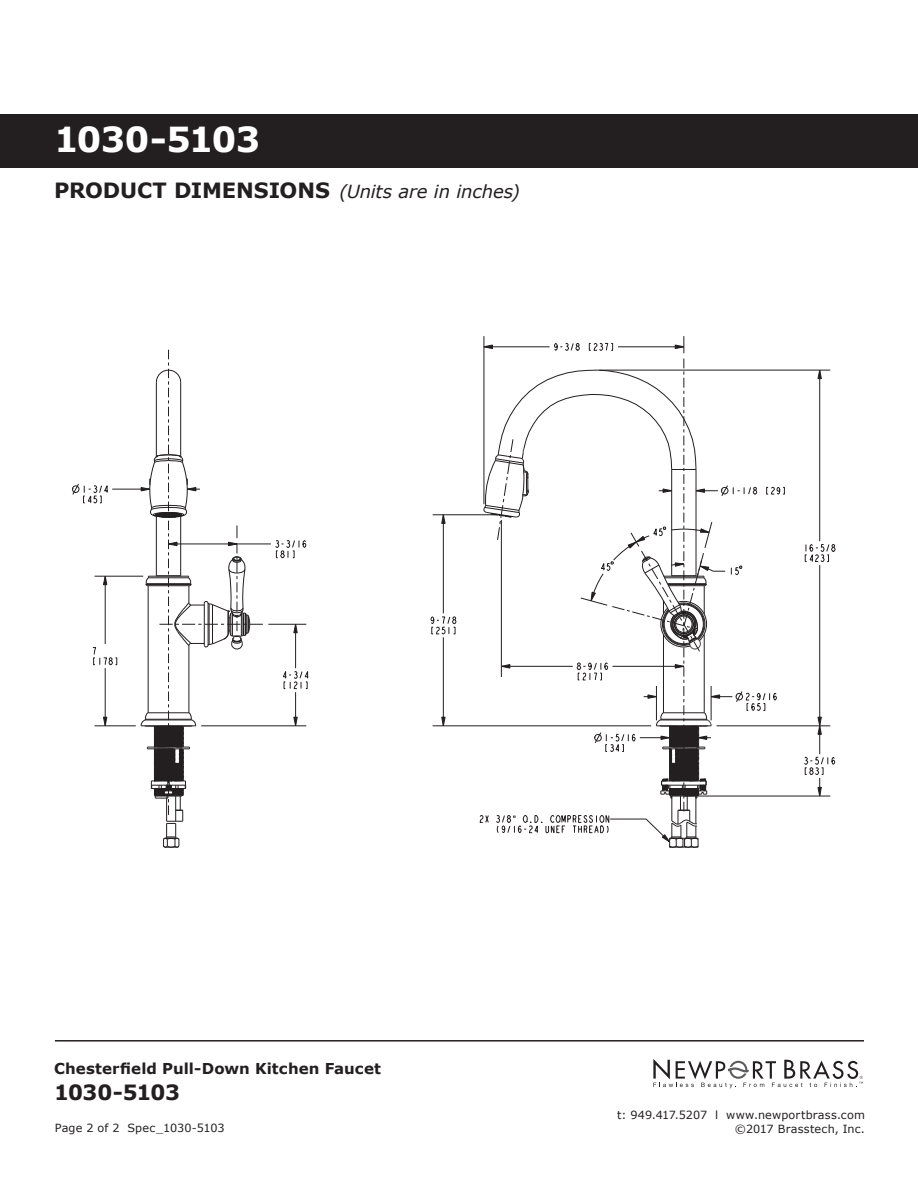
<style>
.page{position:relative;width:918px;height:1188px;background:#fff}
.page>*{position:absolute;margin:0;border:0;box-sizing:border-box;transform-origin:0 0}
.t1{font:700 34.5px "Verdana";letter-spacing:-.03em;color:#fff}
.t2{font:700 21px "Verdana";letter-spacing:-.03em;color:#231f20}
.t3{font:italic 18px "Verdana";letter-spacing:-.01em;color:#231f20}
.t4{font:700 15px "Verdana";letter-spacing:.01em;color:#231f20}
.t5{font:11.25px "Verdana";letter-spacing:.015em;color:#231f20}
.s1{font-weight:700;font-style:normal;font-size:21px}
</style>
<div class="page">
<svg style="left:653px;top:1059px;width:210px;height:29px"></svg>
<hr style="left:55px;top:1040px;width:809px;height:2px;background:#231f20">
<div style="left:0;top:114px;width:918px;height:54px;background:#231f20"></div>
<svg style="left:275px;top:540px;width:32px;height:19px"></svg>
<svg style="left:92px;top:647px;width:25px;height:19px"></svg>
<svg style="left:103px;top:577px;width:4px;height:8px"></svg>
<svg style="left:103px;top:717px;width:4px;height:9px"></svg>
<svg style="left:282px;top:668px;width:27px;height:21px"></svg>
<svg style="left:293px;top:625px;width:5px;height:8px"></svg>
<svg style="left:293px;top:717px;width:5px;height:9px"></svg>
<svg style="left:805px;top:544px;width:31px;height:18px"></svg>
<svg style="left:817px;top:371px;width:5px;height:8px"></svg>
<svg style="left:817px;top:717px;width:5px;height:18px"></svg>
<svg style="left:72px;top:483px;width:36px;height:21px"></svg>
<svg style="left:554px;top:342px;width:26px;height:9px"></svg>
<svg style="left:589px;top:343px;width:24px;height:8px"></svg>
<svg style="left:483px;top:345px;width:10px;height:4px"></svg>
<svg style="left:430px;top:616px;width:27px;height:19px"></svg>
<svg style="left:441px;top:717px;width:5px;height:9px"></svg>
<svg style="left:441px;top:514px;width:5px;height:10px"></svg>
<hr style="left:95px;top:726px;width:41px;height:1px;background:#231f20">
<hr style="left:201px;top:726px;width:105px;height:1px;background:#231f20">
<hr style="left:105px;top:576px;width:1px;height:68px;background:#231f20">
<hr style="left:105px;top:668px;width:1px;height:58px;background:#231f20">
<hr style="left:268px;top:624px;width:38px;height:1px;background:#231f20">
<hr style="left:95px;top:576px;width:48px;height:1px;background:#231f20">
<hr style="left:169px;top:544px;width:102px;height:1px;background:#231f20">
<hr style="left:112px;top:489px;width:38px;height:1px;background:#231f20">
<hr style="left:295px;top:624px;width:1px;height:44px;background:#231f20">
<hr style="left:295px;top:692px;width:1px;height:34px;background:#231f20">
<hr style="left:698px;top:796px;width:132px;height:1px;background:#231f20">
<hr style="left:433px;top:726px;width:218px;height:1px;background:#231f20">
<hr style="left:717px;top:726px;width:113px;height:1px;background:#231f20">
<hr style="left:443px;top:515px;width:1px;height:98px;background:#231f20">
<hr style="left:443px;top:637px;width:1px;height:89px;background:#231f20">
<hr style="left:484px;top:336px;width:1px;height:168px;background:#231f20">
<hr style="left:433px;top:515px;width:63px;height:1px;background:#231f20">
<svg style="left:675px;top:336px;width:10px;height:17px"></svg>
<hr style="left:599px;top:370px;width:231px;height:1px;background:#231f20">
<hr style="left:618px;top:347px;width:66px;height:1px;background:#231f20">
<hr style="left:484px;top:347px;width:66px;height:1px;background:#231f20">
<hr style="left:819px;top:370px;width:1px;height:171px;background:#231f20">
<svg style="left:804px;top:756px;width:31px;height:41px"></svg>
<hr style="left:819px;top:565px;width:1px;height:189px;background:#231f20">
<svg style="left:140px;top:350px;width:123px;height:498px"></svg>
<svg style="left:479px;top:359px;width:306px;height:489px"></svg>
<h1 class="t1" style="left:54px;top:115px;width:208px">1030-5103</h1>
<h3 class="t3" style="left:54px;top:179px;width:467px"><span class="s1">PRODUCT DIMENSIONS</span> (Units are in inches)</h3>
<h3 class="t4" style="left:54px;top:1058px;width:329px">Chesterfield Pull-Down Kitchen Faucet</h3>
<h2 class="t2" style="left:54px;top:1077px;width:128px">1030-5103</h2>
<p class="t5" style="left:617px;top:1108px;width:249px">t: 949.417.5207 l www.newportbrass.com</p>
<p class="t5" style="left:55px;top:1120px;width:171px">Page 2 of 2 Spec_1030-5103</p>
<p class="t5" style="left:735px;top:1121px;width:132px">©2017 Brasstech, Inc.</p>
</div>
